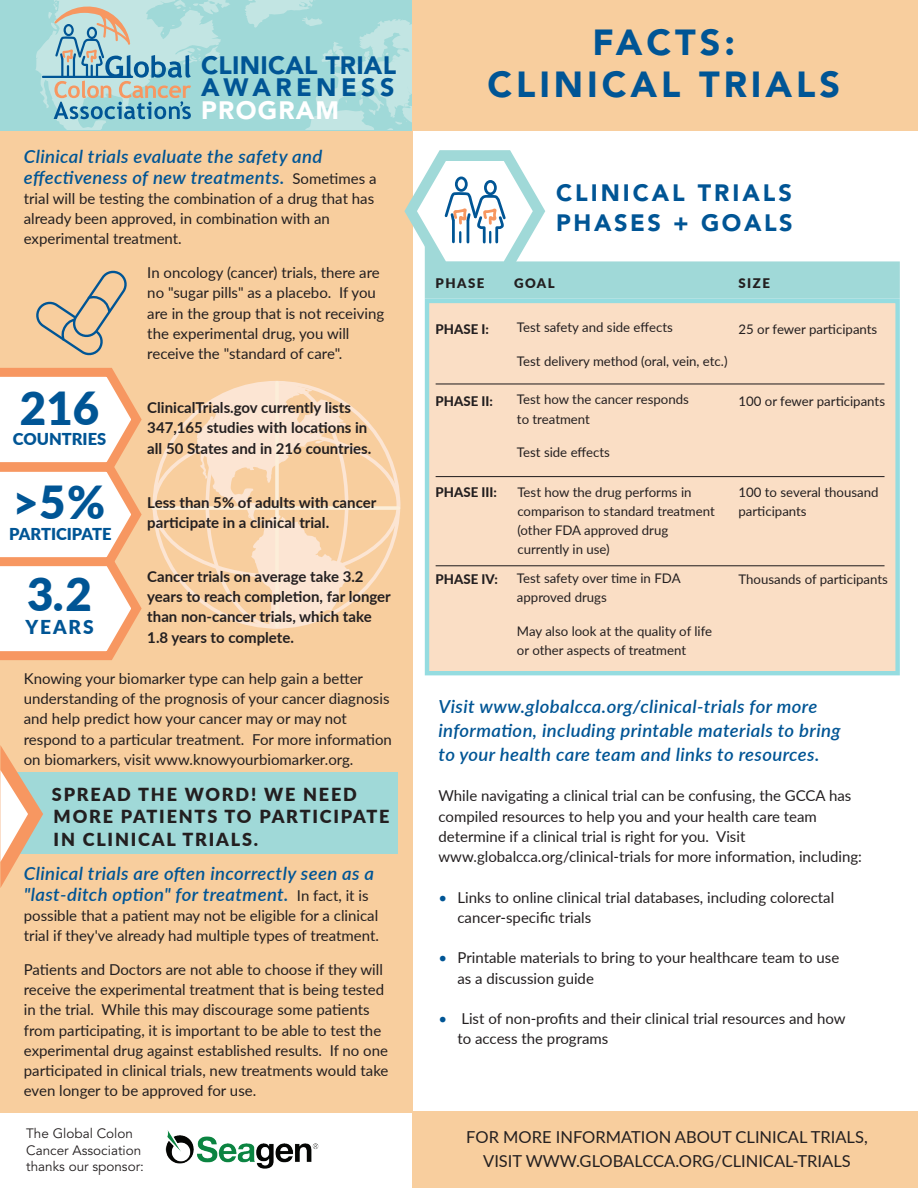
<style>
.page{position:relative;width:918px;height:1188px;background:#fff}
.page>*{position:absolute;margin:0;border:0;box-sizing:border-box;transform-origin:0 0}
.t1{font:900 45.6px "Lato";color:#005595}
.t2{font:900 36px/42px "Avenir LT Std";letter-spacing:.11em;color:#005595;text-align:center}
.t3{font:900 25.05px/23px "Avenir LT Std";letter-spacing:.01em;color:#005595}
.t4{font:900 25.05px "Avenir LT Std";letter-spacing:.05em;color:#fff}
.t5{font:900 23.55px/29.4px "Avenir LT Std";letter-spacing:.125em;color:#005595}
.t6{font:900 19.2px "Lato";letter-spacing:.1em;color:#005595}
.t7{font:italic 600 18px/24px "Lato";letter-spacing:.02em;color:#005595}
.t8{font:900 18px/22.5px "Lato";letter-spacing:.1em;color:#231f20}
.t9{font:16.5px/24px "Lato";color:#231f20;text-align:center}
.t10{font:900 16.5px "Lato";color:#005595}
.t11{font:15px/20.2px "Lato";color:#231f20}
.t12{font:700 15px/20.2px "Lato";color:#231f20}
.t13{font:13.5px/16.5px "Avenir LT Std";color:#231f20}
.t14{font:13.2px/19px "Lato";color:#231f20}
.t15{font:800 13.2px "Lato";color:#231f20}
.t16{font:900 13.2px "Lato";letter-spacing:.11em;color:#231f20}
.s1{font-weight:400;font-style:normal;font-size:15px;color:#231f20}
.s2{color:#005595}
</style>
<div class="page">
<div style="left:0;top:131px;width:413px;height:982px;background:#f8ce9e"></div>
<div style="left:17px;top:773px;width:381px;height:81px;background:#a0d9d8"></div>
<svg style="left:0;top:745px;width:43px;height:143px"></svg>
<div style="left:413px;top:0;width:505px;height:130px;background:#f8ce9e"></div>
<svg style="left:0;top:0;width:413px;height:129px;background:#a6d5d4"></svg>
<div style="left:425px;top:299px;width:475px;height:376px;background:#fadec5"></div>
<svg style="left:404px;top:150px;width:496px;height:149px"></svg>
<hr style="left:436px;top:383px;width:449px;height:1px;background:#231f20">
<hr style="left:436px;top:476px;width:449px;height:1px;background:#231f20">
<hr style="left:436px;top:565px;width:449px;height:1px;background:#231f20">
<svg style="left:0;top:368px;width:142px;height:292px;background:#fce8db"></svg>
<svg style="left:36px;top:270px;width:91px;height:86px"></svg>
<svg style="left:196px;top:384px;width:154px;height:240px"></svg>
<div style="left:153px;top:431px;width:247px;height:147px;border:4px solid #fce5d3;border-radius:50%"></div>
<div style="left:206px;top:381px;width:142px;height:248px;border:4px solid #fce5d3;border-radius:50%"></div>
<hr style="left:275px;top:383px;width:4px;height:243px;background:#fceed9">
<svg style="left:153px;top:506px;width:246px;height:4px"></svg>
<div style="left:412px;top:1111px;width:505px;height:77px;background:#f8ce9e"></div>
<img style="left:165px;top:1130px;width:154px;height:39px">
<h3 class="t3" style="left:201px;top:53px;width:196px">CLINICAL TRIAL<br>AWARENESS</h3>
<h3 class="t4" style="left:201px;top:96px;width:139px">PROGRAM</h3>
<p class="t7" style="left:24px;top:146px;width:354px;line-height:20.2px">Clinical trials evaluate the safety and effectiveness of new treatments. <span class="s1">Sometimes a</span></p>
<p class="t11" style="left:24px;top:188px;width:352px">trial will be testing the combination of a drug that has already been approved, in combination with an experimental treatment.</p>
<p class="t11" style="left:147px;top:262px;width:239px">In oncology (cancer) trials, there are no "sugar pills" as a placebo. If you are in the group that is not receiving the experimental drug, you will receive the "standard of care".</p>
<h2 class="t2" style="left:487px;top:21px;width:354px">FACTS:<br>CLINICAL TRIALS</h2>
<h3 class="t5" style="left:556px;top:178px;width:238px">CLINICAL TRIALS<br>PHASES + GOALS</h3>
<p class="t16" style="left:436px;top:273px;width:50px">PHASE</p>
<p class="t16" style="left:514px;top:273px;width:42px">GOAL</p>
<p class="t16" style="left:738px;top:273px;width:33px">SIZE</p>
<p class="t15" style="left:436px;top:319px;width:55px">PHASE I:</p>
<p class="t14" style="left:738px;top:319px;width:140px">25 or fewer participants</p>
<p class="t14" style="left:517px;top:317px;width:157px">Test safety and side effects</p>
<p class="t14" style="left:517px;top:351px;width:212px">Test delivery method (oral, vein, etc.)</p>
<h1 class="t1" style="left:20px;top:374px;width:81px">216</h1>
<p class="t10" style="left:13px;top:427px;width:95px">COUNTRIES</p>
<p class="t14" style="left:517px;top:390px;width:173px">Test how the cancer responds to treatment</p>
<p class="t14" style="left:517px;top:443px;width:94px">Test side effects</p>
<p class="t14" style="left:517px;top:482px;width:199px">Test how the drug performs in comparison to standard treatment (other FDA approved drug currently in use)</p>
<p class="t14" style="left:517px;top:568px;width:165px">Test safety over time in FDA approved drugs</p>
<p class="t14" style="left:517px;top:621px;width:197px">May also look at the quality of life or other aspects of treatment</p>
<p class="t15" style="left:436px;top:391px;width:59px">PHASE II:</p>
<p class="t14" style="left:738px;top:391px;width:148px">100 or fewer participants</p>
<p class="t12" style="left:147px;top:397px;width:226px">ClinicalTrials.gov currently lists<br>347,165 studies with locations in all 50 States and in 216 countries.</p>
<h1 class="t1" style="left:13px;top:468px;width:94px">&gt;5%</h1>
<p class="t10" style="left:9px;top:521px;width:104px">PARTICIPATE</p>
<p class="t15" style="left:436px;top:482px;width:63px">PHASE III:</p>
<p class="t14" style="left:738px;top:482px;width:142px">100 to several thousand participants</p>
<p class="t12" style="left:147px;top:491px;width:231px">Less than 5% of adults with cancer participate in a clinical trial.</p>
<p class="t12" style="left:147px;top:566px;width:245px">Cancer trials on average take 3.2 years to reach completion, far longer than non-cancer trials, which take<br>1.8 years to complete.</p>
<p class="t11" style="left:24px;top:668px;width:370px">Knowing your biomarker type can help gain a better understanding of the prognosis of your cancer diagnosis and help predict how your cancer may or may not respond to a particular treatment. For more information on biomarkers, visit www.knowyourbiomarker.org.</p>
<p class="t8" style="left:52px;top:782px;width:339px">SPREAD THE WORD! WE NEED<br>MORE PATIENTS TO PARTICIPATE<br>IN CLINICAL TRIALS.</p>
<p class="t7" style="left:24px;top:863px;width:352px;line-height:20.2px">Clinical trials are often incorrectly seen as a "last-ditch option" for treatment. <span class="s1">In fact, it is</span></p>
<p class="t11" style="left:24px;top:905px;width:357px">possible that a patient may not be eligible for a clinical trial if they've already had multiple types of treatment.</p>
<p class="t11" style="left:24px;top:959px;width:366px">Patients and Doctors are not able to choose if they will receive the experimental treatment that is being tested in the trial. While this may discourage some patients from participating, it is important to be able to test the experimental drug against established results. If no one participated in clinical trials, new treatments would take even longer to be approved for use.</p>
<p class="t13" style="left:26px;top:1126px;width:119px">The Global Colon<br>Cancer Association thanks our sponsor:</p>
<p class="t9" style="left:466px;top:1125px;width:403px">FOR MORE INFORMATION ABOUT CLINICAL TRIALS,<br>VISIT WWW.GLOBALCCA.ORG/CLINICAL-TRIALS</p>
<p class="t15" style="left:436px;top:569px;width:64px">PHASE IV:</p>
<p class="t14" style="left:738px;top:569px;width:151px">Thousands of participants</p>
<h1 class="t1" style="left:27px;top:560px;width:66px">3.2</h1>
<p class="t6" style="left:25px;top:613px;width:70px">YEARS</p>
<p class="t7" style="left:438px;top:693px;width:404px">Visit www.globalcca.org/clinical-trials for more information, including printable materials to bring to your health care team and links to resources.</p>
<p class="t11" style="left:438px;top:785px;width:425px">While navigating a clinical trial can be confusing, the GCCA has compiled resources to help you and your health care team determine if a clinical trial is right for you. Visit www.globalcca.org/clinical-trials for more information, including:</p>
<p class="t11" style="left:458px;top:886px;width:378px;text-indent:-19px"><span class="s2">•</span> Links to online clinical trial databases, including colorectal cancer-specific trials</p>
<p class="t11" style="left:458px;top:947px;width:383px;text-indent:-19px"><span class="s2">•</span> Printable materials to bring to your healthcare team to use as a discussion guide</p>
<p class="t11" style="left:458px;top:1008px;width:390px;text-indent:-19px"><span class="s2">•</span> List of non-profits and their clinical trial resources and how to access the programs</p>
</div>
